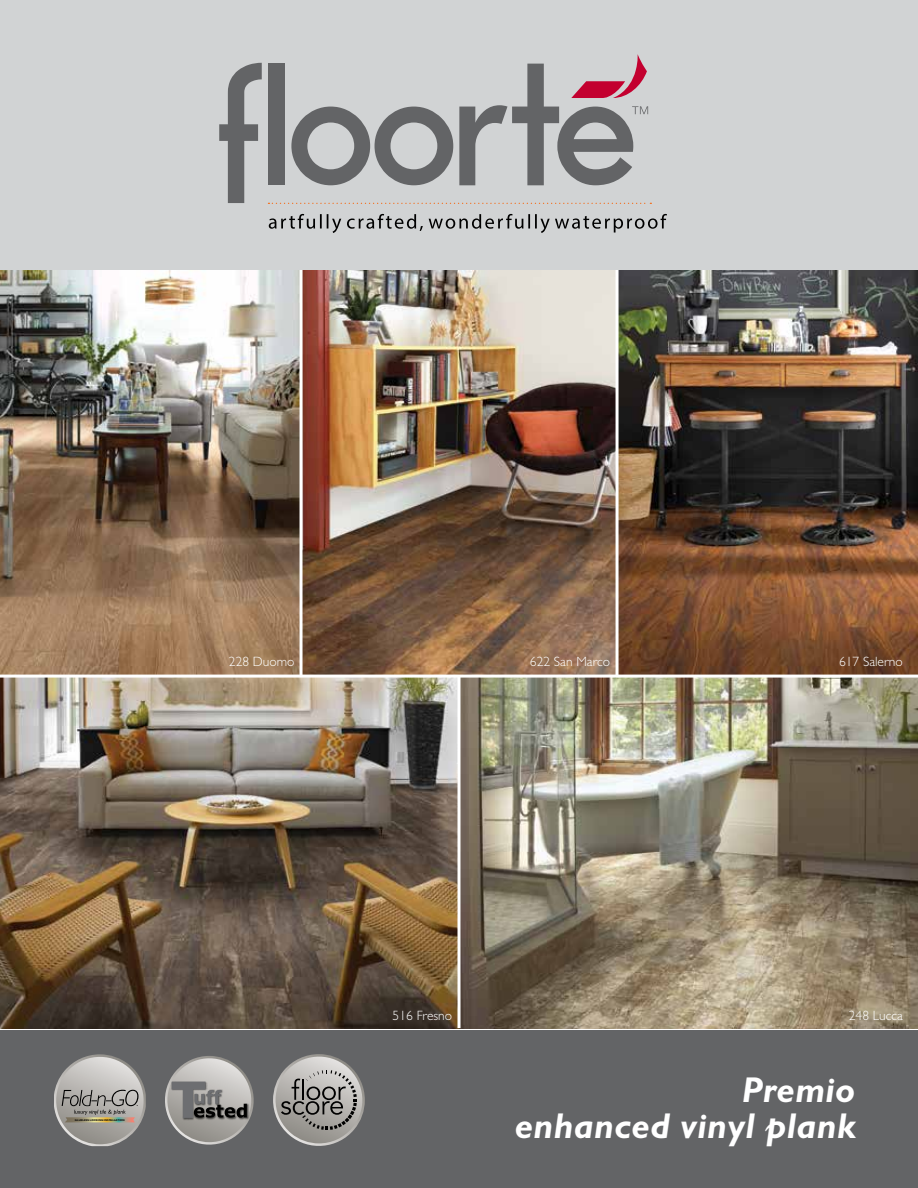
<style>
.page{position:relative;width:918px;height:1188px;background:#fff}
.page>*{position:absolute;margin:0;border:0;box-sizing:border-box;transform-origin:0 0}
.t1{font:italic 700 36px/36px "Gill Sans Std";letter-spacing:.01em;color:#fff;text-align:right}
.t2{font:300 13.5px "Gill Sans Std";color:#fff}
.t3{font:700 2.7px "Gill Sans Std";color:#000}
</style>
<div class="page">
<div style="left:0;top:1031px;width:918px;height:157px;background:#636466"></div>
<div style="left:0;top:0;width:918px;height:281px;background:#d1d3d4"></div>
<img style="left:0;top:270px;width:918px;height:758px">
<svg style="left:269px;top:214px;width:398px;height:19px"></svg>
<div style="left:268px;top:64px;width:17px;height:121px;background:#636466"></div>
<svg style="left:291px;top:107px;width:162px;height:78px"></svg>
<svg style="left:219px;top:63px;width:43px;height:140px"></svg>
<svg style="left:459px;top:54px;width:189px;height:131px"></svg>
<svg style="left:268px;top:203px;width:383px;height:1px"></svg>
<hr style="left:300px;top:270px;width:3px;height:406px;background:#fff">
<hr style="left:616px;top:270px;width:3px;height:406px;background:#fff">
<hr style="left:458px;top:676px;width:2px;height:352px;background:#fff">
<hr style="left:0;top:675px;width:918px;height:3px;background:#fff">
<svg style="left:165px;top:1056px;width:89px;height:89px"></svg>
<svg style="left:54px;top:1054px;width:92px;height:92px"></svg>
<svg style="left:273px;top:1054px;width:92px;height:92px"></svg>
<p class="t2" style="left:229px;top:654px;width:67px">228 Duomo</p>
<p class="t2" style="left:530px;top:654px;width:82px">622 San Marco</p>
<p class="t2" style="left:839px;top:654px;width:65px">617 Salerno</p>
<p class="t3" style="left:75px;top:1118px;width:51px">GLUELESS LOCKING INSTALLATION</p>
<p class="t2" style="left:393px;top:1008px;width:61px">516 Fresno</p>
<p class="t2" style="left:849px;top:1008px;width:55px">248 Lucca</p>
<h1 class="t1" style="left:515px;top:1072px;width:342px">Premio<br>enhanced vinyl plank</h1>
</div>
